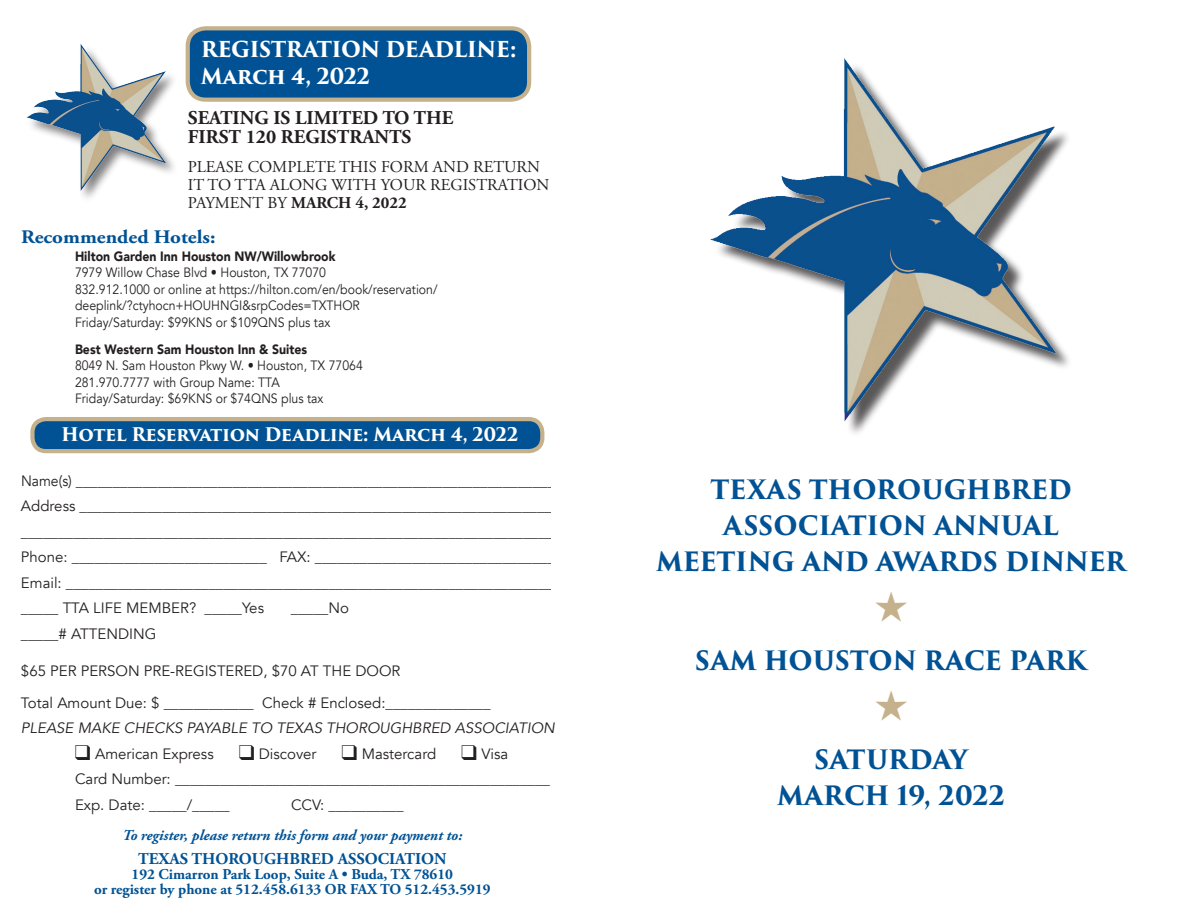
<style>
.page{position:relative;width:1188px;height:918px;background:#fff}
.page>*{position:absolute;margin:0;border:0;box-sizing:border-box;transform-origin:0 0}
.t1{font:700 25.95px/36px "Trajan Pro 3";letter-spacing:-.005em;color:#005294;text-align:center}
.t2{font:700 21.45px/27px "Trajan Pro 3";letter-spacing:-.025em;color:#fff}
.t3{font:700 19.5px/19.5px "Adobe Garamond Pro";color:#231f20}
.t4{font:700 19.05px "Adobe Garamond Pro";color:#005294;scale:1.1 1}
.t5{font:700 18.3px "Trajan Pro 3";letter-spacing:-.025em;color:#fff}
.t6{font:16.5px/18px "Adobe Garamond Pro";color:#231f20}
.t7{font:700 16.5px "Adobe Garamond Pro";color:#005294}
.t8{font:15px/25.5px "Avenir";color:#231f20;scale:.93 1}
.t9{font:15px/25.5px "Avenir";color:#231f20}
.t10{font:700 15px/15px "Adobe Garamond Pro";color:#005294;text-align:center}
.t11{font:italic 15px "Avenir";color:#231f20}
.t12{font:italic 700 15px "Adobe Garamond Pro";color:#005294}
.t13{font:13.5px/16.5px "Avenir";color:#231f20;scale:.91 1}
.t14{font:900 13.5px "Avenir";color:#231f20;scale:.91 1}
.s1{font-weight:700}
</style>
<div class="page">
<img style="left:710px;top:58px;width:359px;height:375px">
<div style="left:188px;top:28px;width:341px;height:72px;background:#005294;border-radius:18px"></div>
<div style="left:186px;top:26px;width:345px;height:76px;border:4px solid #c6b18d;border-radius:18px"></div>
<img style="left:26px;top:26px;width:204px;height:172px">
<div style="left:32px;top:419px;width:510px;height:32px;background:#005294;border-radius:14px"></div>
<div style="left:30px;top:417px;width:514px;height:36px;border:4px solid #c6b18d;border-radius:14px"></div>
<h2 class="t2" style="left:201px;top:36px;width:317px">REGISTRATION DEADLINE:<br>March 4, 2022</h2>
<h3 class="t3" style="left:188px;top:108px;width:267px">SEATING IS LIMITED TO THE<br>FIRST 120 REGISTRANTS</h3>
<p class="t6" style="left:188px;top:158px;width:363px">PLEASE COMPLETE THIS FORM AND RETURN<br>IT TO TTA ALONG WITH YOUR REGISTRATION<br>PAYMENT BY <span class="s1">MARCH 4, 2022</span></p>
<p class="t4" style="left:21px;top:226px;width:178px">Recommended Hotels:</p>
<p class="t14" style="left:75px;top:245px;width:288px">Hilton Garden Inn Houston NW/Willowbrook</p>
<p class="t13" style="left:75px;top:265px;width:400px">7979 Willow Chase Blvd • Houston, TX 77070<br>832.912.1000 or online at https://hilton.com/en/book/reservation/ deeplink/?ctyhocn+HOUHNGI&amp;srpCodes=TXTHOR Friday/Saturday: $99KNS or $109QNS plus tax</p>
<p class="t14" style="left:75px;top:338px;width:257px">Best Western Sam Houston Inn &amp; Suites</p>
<p class="t13" style="left:75px;top:358px;width:318px">8049 N. Sam Houston Pkwy W. • Houston, TX 77064<br>281.970.7777 with Group Name: TTA<br>Friday/Saturday: $69KNS or $74QNS plus tax</p>
<p class="t5" style="left:61px;top:421px;width:459px">Hotel Reservation Deadline: March 4, 2022</p>
<p class="t8" style="left:21px;top:468px;width:584px">Name(s) ________________________________________________________________ Address ________________________________________________________________ ________________________________________________________________________ Phone: __________________________ FAX: _________________________________ Email: __________________________________________________________________ _____ TTA LIFE MEMBER? _____Yes</p>
<p class="t9" style="left:291px;top:596px;width:60px">_____No</p>
<p class="t9" style="left:21px;top:621px;width:137px">_____# ATTENDING</p>
<p class="t9" style="left:21px;top:656px;width:471px;line-height:31.5px">$65 PER PERSON PRE-REGISTERED, $70 AT THE DOOR<br>Total Amount Due: $ ____________ Check # Enclosed:______________</p>
<p class="t11" style="left:21px;top:719px;width:535px">PLEASE MAKE CHECKS PAYABLE TO TEXAS THOROUGHBRED ASSOCIATION</p>
<p class="t9" style="left:75px;top:741px;width:477px">❑ American Express ❑ Discover ❑ Mastercard ❑ Visa<br>Card Number: __________________________________________________<br>Exp. Date: _____/_____</p>
<p class="t9" style="left:291px;top:792px;width:114px">CCV: __________</p>
<p class="t12" style="left:122px;top:826px;width:341px">To register, please return this form and your payment to:</p>
<p class="t7" style="left:138px;top:849px;width:310px">TEXAS THOROUGHBRED ASSOCIATION</p>
<p class="t10" style="left:94px;top:867px;width:398px">192 Cimarron Park Loop, Suite A • Buda, TX 78610<br>or register by phone at 512.458.6133 OR FAX TO 512.453.5919</p>
<h1 class="t1" style="left:656px;top:473px;width:471px">TEXAS THOROUGHBRED<br>ASSOCIATION ANNUAL<br>MEETING AND AWARDS DINNER</h1>
<h1 class="t1" style="left:695px;top:644px;width:393px">SAM HOUSTON RACE PARK</h1>
<h1 class="t1" style="left:777px;top:743px;width:229px">SATURDAY<br>MARCH 19, 2022</h1>
</div>
